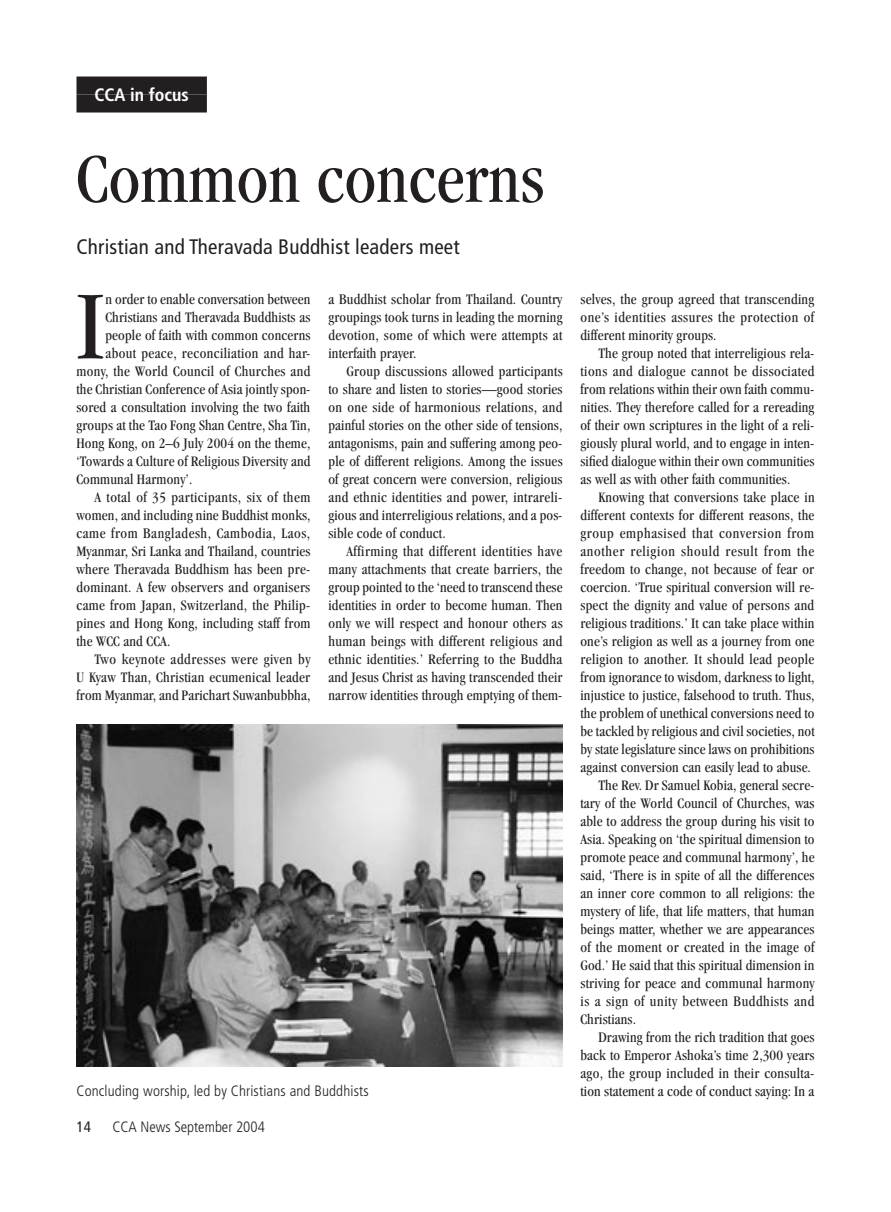
<style>
.page{position:relative;width:891px;height:1212px;background:#fff}
.page>*{position:absolute;margin:0;border:0;box-sizing:border-box;transform-origin:0 0}
.t1{font:condensed 100.65px "Garamond";color:#231f20}
.t2{font:condensed 72px "Garamond";color:#231f20}
.t3{font:condensed 21px "Frutiger";letter-spacing:.01em;color:#231f20}
.t4{font:700 condensed 18px "Frutiger";color:#fff}
.t5{font:condensed 15px/18px "Garamond";letter-spacing:.01em;color:#231f20;text-align:justify}
.t6{font:condensed 15px "Garamond";letter-spacing:.035em;color:#231f20}
.t7{font:300 condensed 15px "Frutiger";letter-spacing:.01em;color:#231f20}
.t8{font:condensed 15px "Garamond";letter-spacing:.045em;color:#231f20}
.t9{font:condensed 15px "Garamond";letter-spacing:.04em;color:#231f20}
.t10{font:condensed 15px "Garamond";letter-spacing:.03em;color:#231f20}
.t11{font:condensed 15px "Frutiger";color:#231f20}
</style>
<div class="page">
<div style="left:76px;top:76px;width:131px;height:18px;background:#231f20"></div>
<div style="left:76px;top:94px;width:131px;height:18px;background:#231f20"></div>
<img style="left:76px;top:724px;width:486px;height:342px">
<p class="t4" style="left:94px;top:84px;width:96px">CCA in focus</p>
<h2 class="t2" style="left:76px;top:139px;width:469px">Common concerns</h2>
<h3 class="t3" style="left:76px;top:235px;width:385px">Christian and Theravada Buddhist leaders meet</h3>
<h1 class="t1" style="left:76px;top:270px;width:29px">I</h1>
<p class="t5" style="left:106px;top:290px;width:206px">n order to enable conversation between</p>
<p class="t5" style="left:328px;top:290px;width:236px">a Buddhist scholar from Thailand. Country groupings took turns in leading the morning devotion, some of which were attempts at interfaith prayer.</p>
<p class="t5" style="left:328px;top:362px;width:236px;text-indent:18px">Group discussions allowed participants to share and listen to stories—good stories on one side of harmonious relations, and painful stories on the other side of tensions, antagonisms, pain and suffering among peo&shy;ple of different religions. Among the issues of great concern were conversion, religious and ethnic identities and power, intrareli&shy;gious and interreligious relations, and a pos&shy;sible code of conduct.</p>
<p class="t5" style="left:328px;top:542px;width:236px;text-indent:18px">Affirming that different identities have many attachments that create barriers, the group pointed to the ‘need to transcend these identities in order to become human. Then only we will respect and honour others as human beings with different religious and ethnic identities.’ Referring to the Buddha and Jesus Christ as having transcended their narrow identities through emptying of them-</p>
<p class="t5" style="left:106px;top:308px;width:206px">Christians and Theravada Buddhists as</p>
<p class="t5" style="left:106px;top:326px;width:206px">people of faith with common concerns</p>
<p class="t5" style="left:106px;top:344px;width:206px">about peace, reconciliation and har-</p>
<p class="t5" style="left:76px;top:362px;width:235px">mony, the World Council of Churches and</p>
<p class="t5" style="left:76px;top:380px;width:236px">the Christian Conference of Asia jointly spon-</p>
<p class="t5" style="left:76px;top:398px;width:235px">sored a consultation involving the two faith</p>
<p class="t5" style="left:76px;top:416px;width:235px">groups at the Tao Fong Shan Centre, Sha Tin,</p>
<p class="t5" style="left:76px;top:434px;width:235px">Hong Kong, on 2–6 July 2004 on the theme,</p>
<p class="t5" style="left:76px;top:452px;width:235px">‘Towards a Culture of Religious Diversity and</p>
<p class="t5" style="left:76px;top:470px;width:117px">Communal Harmony’.</p>
<p class="t10" style="left:94px;top:489px;width:217px">A total of 35 participants, six of them</p>
<p class="t5" style="left:76px;top:506px;width:236px">women, and including nine Buddhist monks,</p>
<p class="t6" style="left:76px;top:525px;width:235px">came from Bangladesh, Cambodia, Laos,</p>
<p class="t5" style="left:76px;top:542px;width:236px">Myanmar, Sri Lanka and Thailand, countries</p>
<p class="t5" style="left:76px;top:560px;width:236px">where Theravada Buddhism has been pre-</p>
<p class="t5" style="left:76px;top:578px;width:235px">dominant. A few observers and organisers</p>
<p class="t5" style="left:76px;top:596px;width:236px">came from Japan, Switzerland, the Philip-</p>
<p class="t5" style="left:76px;top:614px;width:236px">pines and Hong Kong, including staff from</p>
<p class="t5" style="left:76px;top:632px;width:95px">the WCC and CCA.</p>
<p class="t6" style="left:94px;top:651px;width:217px">Two keynote addresses were given by</p>
<p class="t5" style="left:76px;top:668px;width:235px">U Kyaw Than, Christian ecumenical leader</p>
<p class="t5" style="left:76px;top:686px;width:235px">from Myanmar, and Parichart Suwanbubbha,</p>
<p class="t5" style="left:581px;top:290px;width:235px">selves, the group agreed that transcending one’s identities assures the protection of different minority groups.</p>
<p class="t5" style="left:580px;top:344px;width:236px;text-indent:18px">The group noted that interreligious rela&shy;tions and dialogue cannot be dissociated from relations within their own faith commu&shy;nities. They therefore called for a rereading of their own scriptures in the light of a reli&shy;giously plural world, and to engage in inten&shy;sified dialogue within their own communities as well as with other faith communities.</p>
<p class="t5" style="left:598px;top:488px;width:218px">Knowing that conversions take place in</p>
<p class="t5" style="left:580px;top:506px;width:235px">different contexts for different reasons, the</p>
<p class="t9" style="left:580px;top:525px;width:235px">group emphasised that conversion from</p>
<p class="t8" style="left:580px;top:543px;width:235px">another religion should result from the</p>
<p class="t5" style="left:580px;top:560px;width:235px">freedom to change, not because of fear or</p>
<p class="t5" style="left:580px;top:578px;width:235px">coercion. ‘True spiritual conversion will re-</p>
<p class="t5" style="left:580px;top:596px;width:235px">spect the dignity and value of persons and</p>
<p class="t5" style="left:580px;top:614px;width:236px">religious traditions.’ It can take place within</p>
<p class="t5" style="left:580px;top:632px;width:235px">one’s religion as well as a journey from one</p>
<p class="t5" style="left:580px;top:650px;width:235px">religion to another. It should lead people</p>
<p class="t5" style="left:580px;top:668px;width:236px">from ignorance to wisdom, darkness to light,</p>
<p class="t5" style="left:580px;top:686px;width:236px">injustice to justice, falsehood to truth. Thus,</p>
<p class="t5" style="left:580px;top:704px;width:235px">the problem of unethical conversions need to</p>
<p class="t5" style="left:580px;top:722px;width:236px">be tackled by religious and civil societies, not</p>
<p class="t5" style="left:580px;top:740px;width:236px">by state legislature since laws on prohibitions</p>
<p class="t5" style="left:580px;top:758px;width:232px">against conversion can easily lead to abuse.</p>
<p class="t5" style="left:598px;top:776px;width:218px">The Rev. Dr Samuel Kobia, general secre-</p>
<p class="t5" style="left:580px;top:794px;width:236px">tary of the World Council of Churches, was</p>
<p class="t5" style="left:580px;top:812px;width:235px">able to address the group during his visit to</p>
<p class="t5" style="left:580px;top:830px;width:236px">Asia. Speaking on ‘the spiritual dimension to</p>
<p class="t5" style="left:580px;top:848px;width:236px">promote peace and communal harmony’, he</p>
<p class="t5" style="left:580px;top:866px;width:236px">said, ‘There is in spite of all the differences</p>
<p class="t5" style="left:580px;top:884px;width:236px">an inner core common to all religions: the</p>
<p class="t5" style="left:580px;top:902px;width:235px">mystery of life, that life matters, that human</p>
<p class="t5" style="left:580px;top:920px;width:236px">beings matter, whether we are appearances</p>
<p class="t5" style="left:580px;top:938px;width:235px">of the moment or created in the image of</p>
<p class="t5" style="left:580px;top:956px;width:235px">God.’ He said that this spiritual dimension in</p>
<p class="t5" style="left:580px;top:974px;width:236px">striving for peace and communal harmony</p>
<p class="t6" style="left:580px;top:993px;width:235px">is a sign of unity between Buddhists and</p>
<p class="t5" style="left:580px;top:1010px;width:57px">Christians.</p>
<p class="t5" style="left:598px;top:1028px;width:218px">Drawing from the rich tradition that goes</p>
<p class="t5" style="left:580px;top:1046px;width:236px">back to Emperor Ashoka’s time 2,300 years</p>
<p class="t5" style="left:580px;top:1064px;width:235px">ago, the group included in their consulta-</p>
<p class="t7" style="left:76px;top:1082px;width:294px">Concluding worship, led by Christians and Buddhists</p>
<p class="t5" style="left:580px;top:1082px;width:235px">tion statement a code of conduct saying: In a</p>
<p class="t11" style="left:76px;top:1118px;width:16px">14</p>
<p class="t7" style="left:112px;top:1118px;width:154px">CCA News September 2004</p>
</div>
